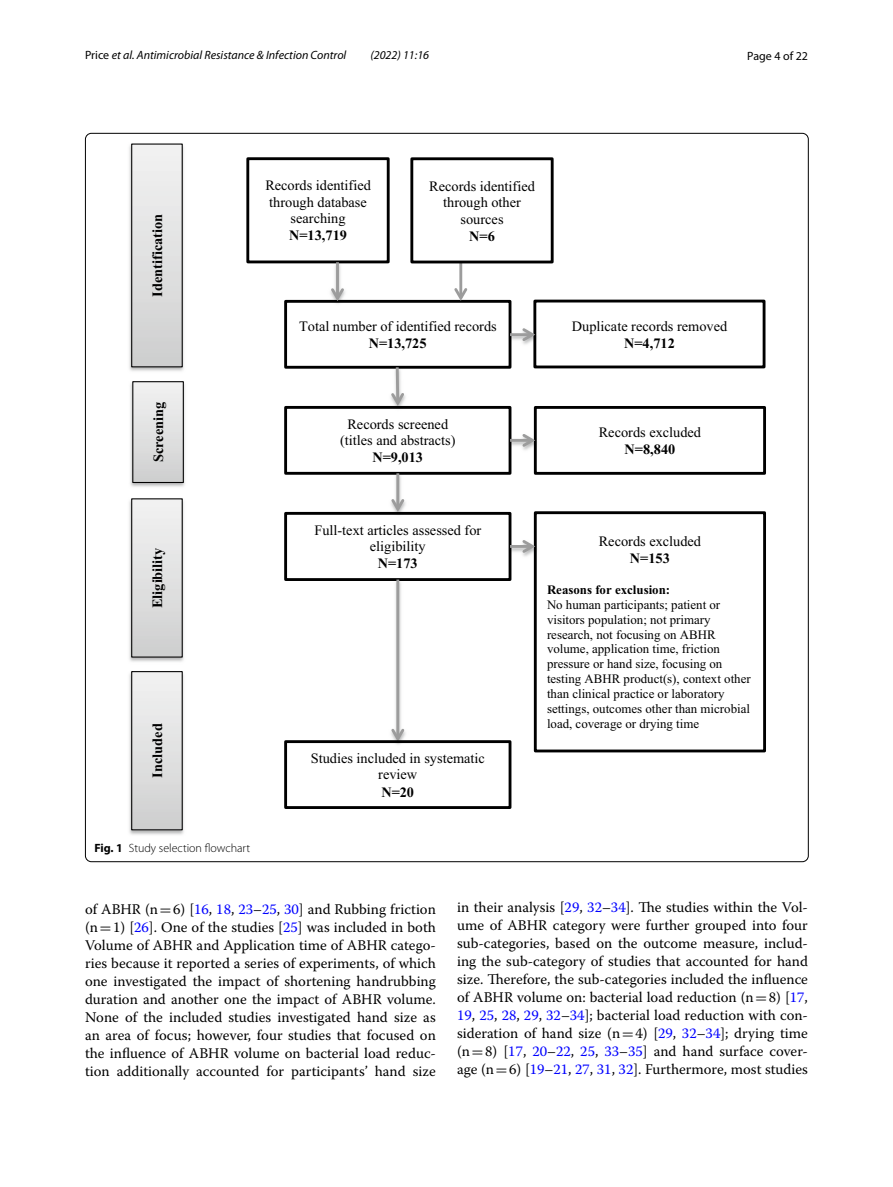
<style>
.page{position:relative;width:893px;height:1187px;background:#fff}
.page>*{position:absolute;margin:0;border:0;box-sizing:border-box;transform-origin:0 0}
.t1{font:14.7px/18px "Warnock Pro";color:#000;text-align:justify}
.t2{font:14.4px/16.5px "Times New Roman";color:#000;text-align:center}
.t3{font:700 14.4px "Times New Roman";color:#000}
.t4{font:12.9px/14.9px "Times New Roman";color:#000}
.t5{font:700 12.9px "Times New Roman";color:#000}
.t6{font:italic 12px "Myriad Pro";color:#000}
.t7{font:300 12px "Myriad Pro";color:#000}
.t8{font:12px "Myriad Pro";color:#000}
.s1{font-style:normal}
.s2{font-weight:700}
.s3{font-family:"MTSY"}
.s4{color:#00f}
</style>
<div class="page">
<img style="left:129px;top:145px;width:409px;height:690px">
<div style="left:131px;top:143px;width:52px;height:224px;border:1px solid #000"></div>
<div style="left:246px;top:157px;width:144px;height:106px;border:3px solid #000"></div>
<div style="left:284px;top:300px;width:227px;height:68px;border:3px solid #000"></div>
<div style="left:132px;top:381px;width:52px;height:102px;border:1px solid #000"></div>
<div style="left:284px;top:406px;width:227px;height:68px;border:3px solid #000"></div>
<div style="left:534px;top:406px;width:232px;height:68px;border:3px solid #000"></div>
<div style="left:284px;top:512px;width:227px;height:69px;border:3px solid #000"></div>
<div style="left:534px;top:511px;width:232px;height:241px;border:3px solid #000"></div>
<div style="left:131px;top:498px;width:52px;height:159px;border:1px solid #000"></div>
<div style="left:131px;top:671px;width:52px;height:159px;border:1px solid #000"></div>
<hr style="left:459px;top:262px;width:3px;height:36px;background:#9c9c9c">
<svg style="left:452px;top:285px;width:18px;height:19px"></svg>
<hr style="left:510px;top:439px;width:22px;height:3px;background:#9c9c9c">
<svg style="left:520px;top:431px;width:18px;height:18px"></svg>
<hr style="left:510px;top:545px;width:22px;height:3px;background:#9c9c9c">
<svg style="left:520px;top:537px;width:18px;height:18px"></svg>
<svg style="left:389px;top:364px;width:18px;height:45px"></svg>
<hr style="left:396px;top:579px;width:3px;height:159px;background:#9c9c9c">
<svg style="left:389px;top:726px;width:18px;height:14px"></svg>
<hr style="left:396px;top:473px;width:3px;height:36px;background:#9c9c9c">
<svg style="left:389px;top:496px;width:18px;height:18px"></svg>
<div style="left:284px;top:740px;width:227px;height:69px;border:3px solid #000"></div>
<div style="left:410px;top:157px;width:144px;height:106px;border:3px solid #000"></div>
<div style="left:533px;top:299px;width:232px;height:69px;border:3px solid #000"></div>
<hr style="left:336px;top:262px;width:3px;height:36px;background:#9c9c9c">
<svg style="left:329px;top:286px;width:17px;height:18px"></svg>
<hr style="left:510px;top:333px;width:22px;height:3px;background:#9c9c9c">
<svg style="left:520px;top:326px;width:18px;height:17px"></svg>
<p class="t6" style="left:85px;top:48px;width:263px"><span class="s1">Price</span> et al. Antimicrobial Resistance &amp; Infection Control</p>
<p class="t6" style="left:370px;top:48px;width:60px">(2022) 11:16</p>
<p class="t8" style="left:747px;top:48px;width:62px">Page 4 of 22</p>
<p class="t3" style="left:147px;top:297px;width:84px;rotate:-90deg">Identification</p>
<p class="t3" style="left:148px;top:462px;width:62px;rotate:-90deg">Screening</p>
<p class="t2" style="left:265px;top:177px;width:107px">Records identified through database searching</p>
<p class="t3" style="left:289px;top:226px;width:59px">N=13,719</p>
<p class="t2" style="left:429px;top:177px;width:107px">Records identified through other sources</p>
<p class="t3" style="left:469px;top:226px;width:27px">N=6</p>
<p class="t2" style="left:299px;top:317px;width:199px">Total number of identified records</p>
<p class="t3" style="left:369px;top:333px;width:59px">N=13,725</p>
<p class="t2" style="left:340px;top:415px;width:117px">Records screened (titles and abstracts)</p>
<p class="t3" style="left:372px;top:447px;width:52px">N=9,013</p>
<p class="t2" style="left:572px;top:317px;width:157px">Duplicate records removed</p>
<p class="t3" style="left:624px;top:333px;width:52px">N=4,712</p>
<p class="t2" style="left:599px;top:424px;width:104px">Records excluded</p>
<p class="t3" style="left:624px;top:439px;width:52px">N=8,840</p>
<p class="t3" style="left:147px;top:608px;width:62px;rotate:-90deg">Eligibility</p>
<p class="t3" style="left:147px;top:777px;width:56px;rotate:-90deg">Included</p>
<p class="t7" style="left:94px;top:841px;width:157px"><span class="s2">Fig. 1</span> Study selection flowchart</p>
<p class="t2" style="left:314px;top:521px;width:168px">Full-text articles assessed for eligibility</p>
<p class="t3" style="left:378px;top:553px;width:42px">N=173</p>
<p class="t2" style="left:311px;top:749px;width:176px">Studies included in systematic review</p>
<p class="t3" style="left:381px;top:781px;width:34px">N=20</p>
<p class="t2" style="left:599px;top:532px;width:104px">Records excluded</p>
<p class="t3" style="left:630px;top:548px;width:42px">N=153</p>
<p class="t5" style="left:547px;top:581px;width:125px">Reasons for exclusion:</p>
<p class="t4" style="left:547px;top:597px;width:205px">No human participants; patient or visitors population; not primary research, not focusing on ABHR volume, application time, friction pressure or hand size, focusing on testing ABHR product(s), context other than clinical practice or laboratory settings, outcomes other than microbial load, coverage or drying time</p>
<p class="t1" style="left:85px;top:899px;width:352px">of ABHR (n<span class="s3">=</span>6) [<span class="s4">16</span>, <span class="s4">18</span>, <span class="s4">23</span>–<span class="s4">25</span>, <span class="s4">30</span>] and Rubbing friction (n<span class="s3">=</span>1) [<span class="s4">26</span>]. One of the studies [<span class="s4">25</span>] was included in both Volume of ABHR and Application time of ABHR catego&shy;ries because it reported a series of experiments, of which one investigated the impact of shortening handrubbing duration and another one the impact of ABHR volume.<br>None of the included studies investigated hand size as an area of focus; however, four studies that focused on the influence of ABHR volume on bacterial load reduc&shy;tion additionally accounted for participants’ hand size</p>
<p class="t1" style="left:457px;top:897px;width:352px">in their analysis [<span class="s4">29</span>, <span class="s4">32</span>–<span class="s4">34</span>]. The studies within the Vol&shy;ume of ABHR category were further grouped into four sub-categories, based on the outcome measure, includ&shy;ing the sub-category of studies that accounted for hand size. Therefore, the sub-categories included the influence of ABHR volume on: bacterial load reduction (n<span class="s3">=</span>8) [<span class="s4">17</span>, <span class="s4">19</span>, <span class="s4">25</span>, <span class="s4">28</span>, <span class="s4">29</span>, <span class="s4">32</span>–<span class="s4">34</span>]; bacterial load reduction with con&shy;sideration of hand size (n<span class="s3">=</span>4) [<span class="s4">29</span>, <span class="s4">32</span>–<span class="s4">34</span>]; drying time (n<span class="s3">=</span>8) [<span class="s4">17</span>, <span class="s4">20</span>–<span class="s4">22</span>, <span class="s4">25</span>, <span class="s4">33</span>–<span class="s4">35</span>] and hand surface cover&shy;age (n<span class="s3">=</span>6) [<span class="s4">19</span>–<span class="s4">21</span>, <span class="s4">27</span>, <span class="s4">31</span>, <span class="s4">32</span>]. Furthermore, most studies</p>
</div>
